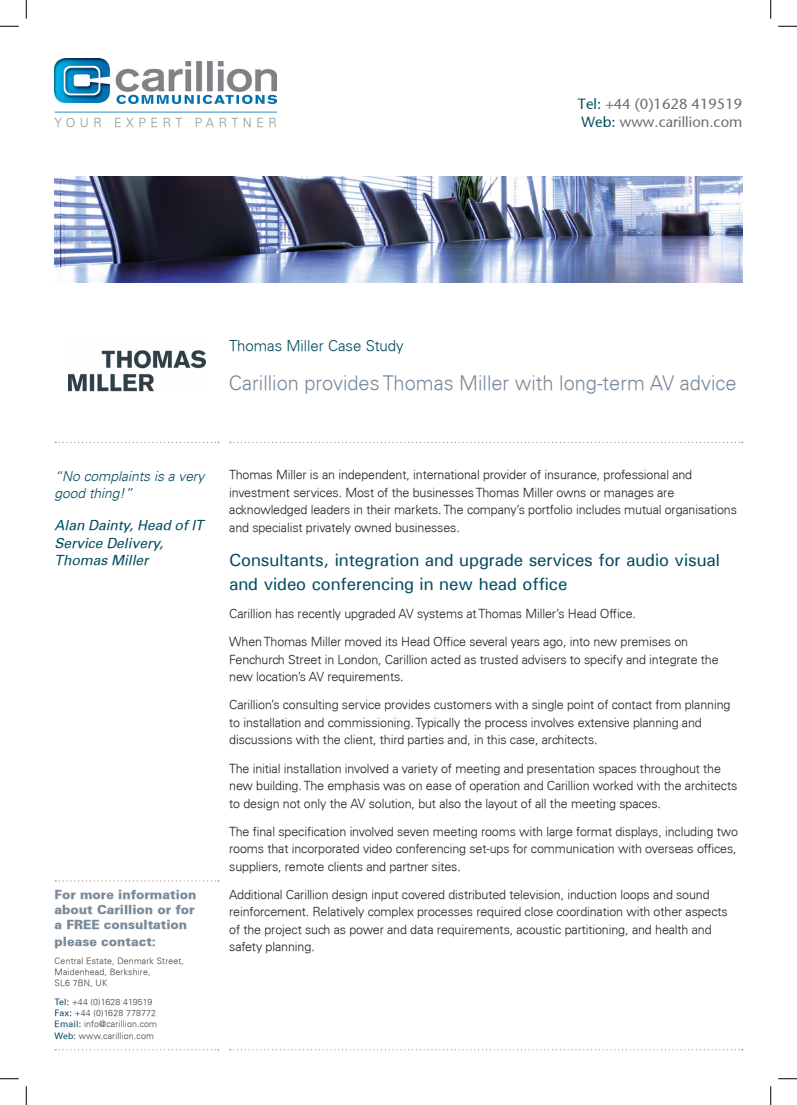
<style>
.page{position:relative;width:797px;height:1105px;background:#fff}
.page>*{position:absolute;margin:0;border:0;box-sizing:border-box;transform-origin:0 0}
.t1{font:300 20px "Univers";color:#798a9b}
.t2{font:500 17.5px/23.8px "Univers";letter-spacing:-.01em;color:#024b60}
.t3{font:300 15px "Univers";color:#024b60}
.t4{font:14.75px/17.8px "Stone Sans";color:#6c6d70}
.t5{font:italic 13.75px/17.5px "Univers";color:#024b60}
.t6{font:italic 300 13.75px/17.5px "Univers";color:#024b60}
.t7{font:300 12.5px/17.5px "Univers";letter-spacing:-.01em;color:#231f20}
.t8{font:900 12.5px/15px "Univers";color:#798a9b}
.t9{font:300 12.5px "Univers";letter-spacing:.36em;color:#939598}
.t10{font:300 8.75px/11.2px "Univers";letter-spacing:.02em;color:#3e3e3f}
.s1{color:#024b60}
.s2{font-weight:400;color:#024b60}
</style>
<div class="page">
<svg style="left:55px;top:1049px;width:164px;height:1px"></svg>
<svg style="left:55px;top:880px;width:164px;height:1px"></svg>
<svg style="left:230px;top:1049px;width:512px;height:1px"></svg>
<img style="left:55px;top:58px;width:221px;height:46px">
<hr style="left:55px;top:112px;width:222px;height:1px;background:#0070af">
<svg style="left:230px;top:442px;width:512px;height:1px"></svg>
<svg style="left:55px;top:442px;width:164px;height:1px"></svg>
<img style="left:68px;top:350px;width:137px;height:42px">
<img style="left:55px;top:177px;width:687px;height:106px">
<svg style="left:0;top:25px;width:19px;height:2px"></svg>
<svg style="left:778px;top:25px;width:19px;height:2px"></svg>
<svg style="left:0;top:1078px;width:19px;height:1px"></svg>
<svg style="left:778px;top:1078px;width:19px;height:1px"></svg>
<svg style="left:25px;top:0;width:2px;height:19px"></svg>
<svg style="left:25px;top:1086px;width:2px;height:19px"></svg>
<svg style="left:770px;top:0;width:1px;height:19px"></svg>
<svg style="left:770px;top:1086px;width:1px;height:19px"></svg>
<p class="t9" style="left:55px;top:115px;width:224px">YOUR EXPERT PARTNER</p>
<p class="t3" style="left:229px;top:337px;width:176px">Thomas Miller Case Study</p>
<p class="t4" style="left:578px;top:95px;width:166px"><span class="s1">Tel:</span> +44 (0)1628 419519<br><span class="s1">Web:</span> www.carillion.com</p>
<p class="t1" style="left:229px;top:371px;width:509px">Carillion provides Thomas Miller with long-term AV advice</p>
<p class="t6" style="left:55px;top:467px;width:151px">“No complaints is a very good thing!”</p>
<p class="t5" style="left:55px;top:517px;width:150px">Alan Dainty, Head of IT<br>Service Delivery,<br>Thomas Miller</p>
<p class="t8" style="left:55px;top:887px;width:143px">For more information about Carillion or for a FREE consultation</p>
<p class="t8" style="left:55px;top:933px;width:103px">please contact:</p>
<p class="t10" style="left:55px;top:955px;width:131px">Central Estate, Denmark Street,<br>Maidenhead, Berkshire,<br>SL6 7BN, UK</p>
<p class="t10" style="left:55px;top:996px;width:104px"><span class="s2">Tel:</span> +44 (0)1628 419519<br><span class="s2">Fax:</span> +44 (0)1628 778772<br><span class="s2">Email:</span> info@carillion.com<br><span class="s2">Web:</span> www.carillion.com</p>
<p class="t7" style="left:229px;top:466px;width:509px">Thomas Miller is an independent, international provider of insurance, professional and investment services. Most of the businesses Thomas Miller owns or manages are acknowledged leaders in their markets. The company’s portfolio includes mutual organisations and specialist privately owned businesses.</p>
<p class="t2" style="left:229px;top:548px;width:492px">Consultants, integration and upgrade services for audio visual and video conferencing in new head office</p>
<p class="t7" style="left:229px;top:605px;width:408px">Carillion has recently upgraded AV systems at Thomas Miller’s Head Office.</p>
<p class="t7" style="left:229px;top:633px;width:491px">When Thomas Miller moved its Head Office several years ago, into new premises on<br>Fenchurch Street in London, Carillion acted as trusted advisers to specify and integrate the new location’s AV requirements.</p>
<p class="t7" style="left:229px;top:696px;width:503px">Carillion’s consulting service provides customers with a single point of contact from planning to installation and commissioning. Typically the process involves extensive planning and discussions with the client, third parties and, in this case, architects.</p>
<p class="t7" style="left:229px;top:759px;width:509px">The initial installation involved a variety of meeting and presentation spaces throughout the new building. The emphasis was on ease of operation and Carillion worked with the architects to design not only the AV solution, but also the layout of all the meeting spaces.</p>
<p class="t7" style="left:229px;top:822px;width:510px;text-align:justify">The final specification involved seven meeting rooms with large format displays, including two rooms that incorporated video conferencing set-ups for communication with overseas offices, suppliers, remote clients and partner sites.</p>
<p class="t7" style="left:229px;top:886px;width:500px">Additional Carillion design input covered distributed television, induction loops and sound reinforcement. Relatively complex processes required close coordination with other aspects of the project such as power and data requirements, acoustic partitioning, and health and safety planning.</p>
</div>
